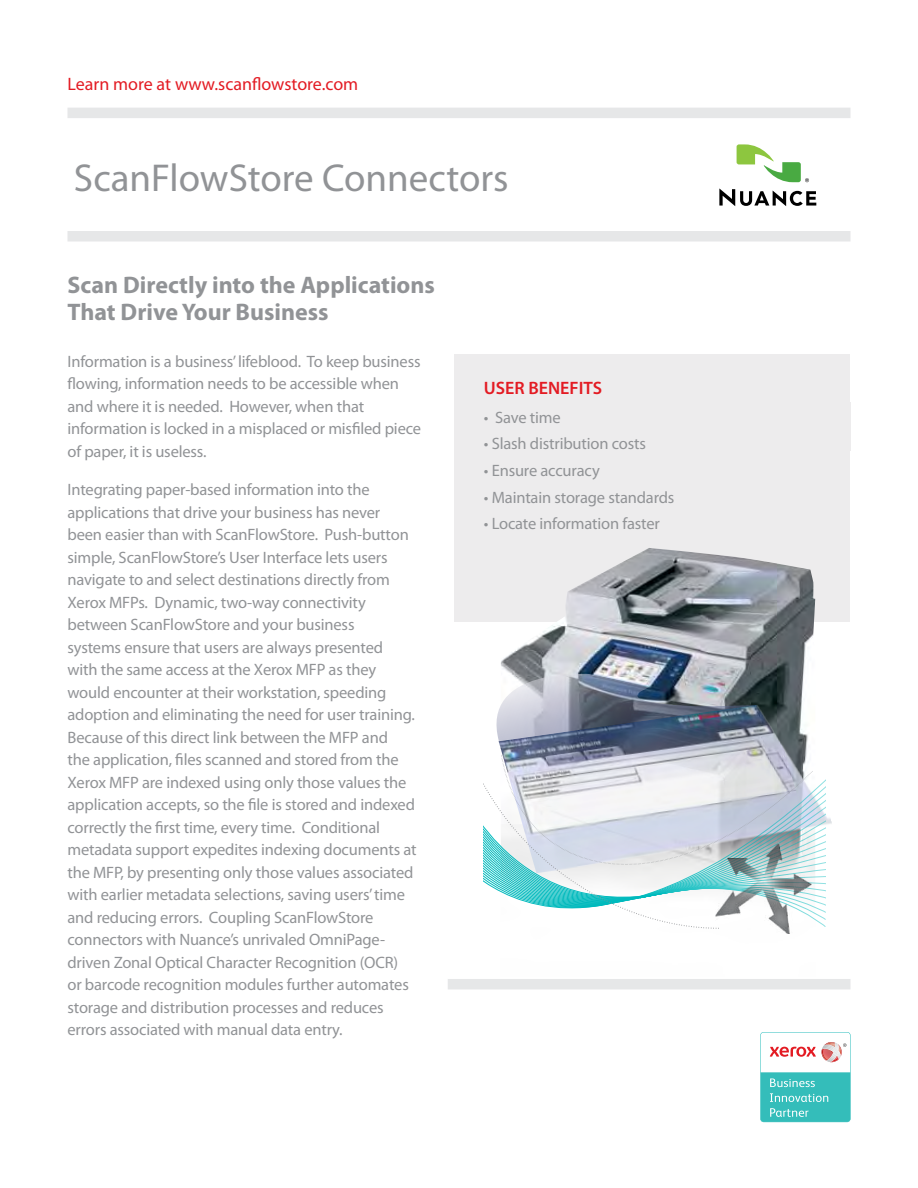
<style>
.page{position:relative;width:918px;height:1188px;background:#fff}
.page>*{position:absolute;margin:0;border:0;box-sizing:border-box;transform-origin:0 0}
.t1{font:39px "Myriad Pro";color:#919396}
.t2{font:700 24px/27px "Myriad Pro";color:#919396}
.t3{font:18px "Myriad Pro";color:#e31b23}
.t4{font:600 18px "Myriad Pro";color:#e31b23}
.t5{font:16.5px/22.5px "Myriad Pro";letter-spacing:-.01em;color:#919396}
</style>
<div class="page">
<div style="left:68px;top:108px;width:782px;height:10px;background:#e6e7e8"></div>
<div style="left:68px;top:231px;width:782px;height:11px;background:#e6e7e8"></div>
<svg style="left:719px;top:188px;width:97px;height:18px"></svg>
<svg style="left:737px;top:144px;width:72px;height:38px"></svg>
<div style="left:454px;top:354px;width:396px;height:268px;background:#edeced"></div>
<img style="left:501px;top:548px;width:314px;height:151px">
<img style="left:499px;top:699px;width:333px;height:126px">
<svg style="left:484px;top:755px;width:342px;height:174px"></svg>
<svg style="left:499px;top:755px;width:314px;height:170px"></svg>
<img style="left:713px;top:840px;width:101px;height:94px">
<img style="left:496px;top:672px;width:262px;height:69px">
<svg style="left:760px;top:1032px;width:90px;height:90px"></svg>
<img style="left:827px;top:1043px;width:9px;height:18px">
<div style="left:448px;top:979px;width:402px;height:10px;background:#e6e7e8"></div>
<p class="t3" style="left:68px;top:73px;width:292px">Learn more at www.scanflowstore.com</p>
<h1 class="t1" style="left:74px;top:154px;width:436px">ScanFlowStore Connectors</h1>
<h2 class="t2" style="left:68px;top:271px;width:369px">Scan Directly into the Applications<br>That Drive Your Business</h2>
<p class="t5" style="left:68px;top:350px;width:355px">Information is a business’ lifeblood. To keep business flowing, information needs to be accessible when and where it is needed. However, when that information is locked in a misplaced or misfiled piece of paper, it is useless.</p>
<p class="t5" style="left:68px;top:478px;width:351px">Integrating paper-based information into the applications that drive your business has never been easier than with ScanFlowStore. Push-button simple, ScanFlowStore’s User Interface lets users navigate to and select destinations directly from Xerox MFPs. Dynamic, two-way connectivity between ScanFlowStore and your business<br>systems ensure that users are always presented with the same access at the Xerox MFP as they would encounter at their workstation, speeding adoption and eliminating the need for user training.<br>Because of this direct link between the MFP and<br>the application, files scanned and stored from the Xerox MFP are indexed using only those values the application accepts, so the file is stored and indexed correctly the first time, every time. Conditional metadata support expedites indexing documents at the MFP, by presenting only those values associated with earlier metadata selections, saving users’ time and reducing errors. Coupling ScanFlowStore connectors with Nuance’s unrivaled OmniPage&shy;driven Zonal Optical Character Recognition (OCR) or barcode recognition modules further automates storage and distribution processes and reduces errors associated with manual data entry.</p>
<p class="t4" style="left:484px;top:377px;width:120px">USER BENEFITS</p>
<p class="t5" style="left:484px;top:406px;width:78px">• Save time</p>
<p class="t5" style="left:484px;top:432px;width:164px">• Slash distribution costs</p>
<p class="t5" style="left:484px;top:459px;width:117px">• Ensure accuracy</p>
<p class="t5" style="left:484px;top:486px;width:192px">• Maintain storage standards</p>
<p class="t5" style="left:484px;top:512px;width:178px">• Locate information faster</p>
</div>
